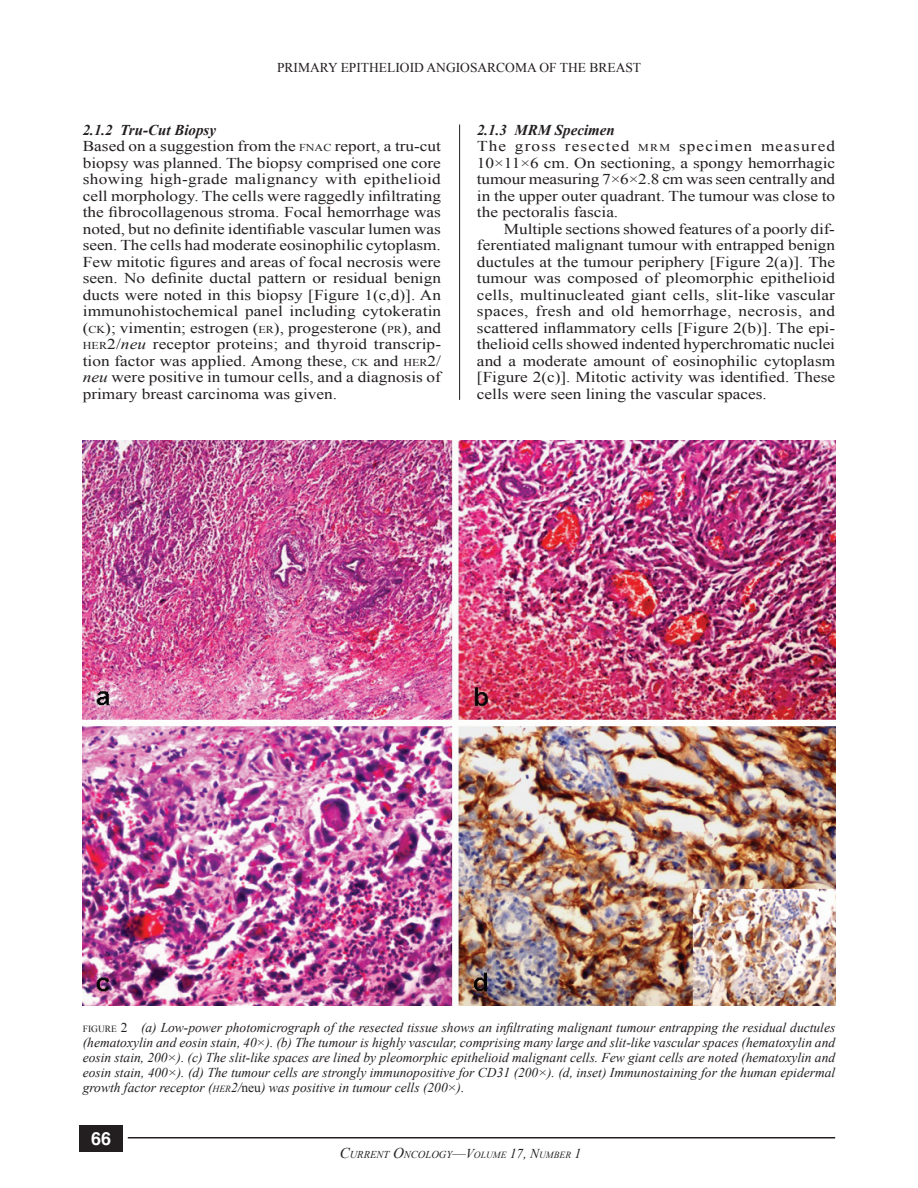
<style>
.page{position:relative;width:918px;height:1188px;background:#fff}
.page>*{position:absolute;margin:0;border:0;box-sizing:border-box;transform-origin:0 0}
.t1{font:700 18px "Helvetica";color:#fff}
.t2{font:15px/16.5px "Times New Roman";color:#231f20;scale:1.15 1}
.t3{font:italic 13.5px/15px "Times New Roman";color:#231f20;text-align:justify}
.t4{font:13.5px "Times New Roman";color:#231f20}
.t5{font:italic 10.5px "Times New Roman";color:#231f20}
.s1{font-weight:700;font-style:italic}
.s2{font-size:10.5px}
.s3{font-style:inherit}
.s4{font-style:italic}
.s5{font-style:normal;font-size:9.45px}
.s6{font-style:normal}
.s7{font-size:9.45px}
.s8{font-size:15px}
.s9{font-size:13.5px}
</style>
<div class="page">
<div style="left:80px;top:1125px;width:43px;height:27px;background:#231f20"></div>
<hr style="left:128px;top:1137px;width:707px;height:1px;background:#231f20">
<hr style="left:459px;top:125px;width:1px;height:275px;background:#231f20">
<img style="left:83px;top:441px;width:752px;height:565px">
<p class="t4" style="left:277px;top:59px;width:366px">PRIMARY EPITHELIOID ANGIOSARCOMA OF THE BREAST</p>
<p class="t2" style="left:83px;top:121px;width:313px"><span class="s1">2.1.2 Tru-Cut Biopsy<br></span>Based on a suggestion from the <span class="s2">FNAC</span> report, a tru-cut biopsy was planned. The biopsy comprised one core showing high-grade malignancy with epithelioid cell morphology. The cells were raggedly infiltrating the fibrocollagenous stroma. Focal hemorrhage was noted, but no definite identifiable vascular lumen was seen. The cells had moderate eosinophilic cytoplasm.<br>Few mitotic figures and areas of focal necrosis were seen. No definite ductal pattern or residual benign ducts were noted in this biopsy [Figure 1(c,d)]. An immunohistochemical panel including cytokeratin (<span class="s2">CK</span>); vimentin; estrogen (<span class="s2">ER</span>), progesterone (<span class="s2">PR</span>), and <span class="s2">HER</span><span class="s3">2</span>/<span class="s4">neu</span> receptor proteins; and thyroid transcrip&shy;tion factor was applied. Among these, <span class="s2">CK</span> and <span class="s2">HER</span><span class="s3">2</span>/ <span class="s4">neu</span> were positive in tumour cells, and a diagnosis of primary breast carcinoma was given.</p>
<p class="t2" style="left:477px;top:121px;width:313px"><span class="s1">2.1.3 MRM Specimen<br></span>The gross resected <span class="s2">MRM</span> specimen measured 10×11×6 cm. On sectioning, a spongy hemorrhagic tumour measuring 7×6×2.8 cm was seen centrally and in the upper outer quadrant. The tumour was close to the pectoralis fascia.</p>
<p class="t2" style="left:477px;top:220px;width:313px;text-align:justify;text-indent:27px">Multiple sections showed features of a poorly dif&shy;ferentiated malignant tumour with entrapped benign ductules at the tumour periphery [Figure 2(a)]. The tumour was composed of pleomorphic epithelioid cells, multinucleated giant cells, slit-like vascular spaces, fresh and old hemorrhage, necrosis, and scattered inflammatory cells [Figure 2(b)]. The epi&shy;thelioid cells showed indented hyperchromatic nuclei and a moderate amount of eosinophilic cytoplasm [Figure 2(c)]. Mitotic activity was identified. These cells were seen lining the vascular spaces.</p>
<p class="t3" style="left:83px;top:1020px;width:754px"><span class="s5">FIGURE</span> <span class="s6">2</span> (a) Low-power photomicrograph of the resected tissue shows an infiltrating malignant tumour entrapping the residual ductules (hematoxylin and eosin stain, 40<span class="s6">×</span>). (b) The tumour is highly vascular, comprising many large and slit-like vascular spaces (hematoxylin and eosin stain, 200<span class="s6">×</span>). (c) The slit-like spaces are lined by pleomorphic epithelioid malignant cells. Few giant cells are noted (hematoxylin and eosin stain, 400<span class="s6">×</span>). (d) The tumour cells are strongly immunopositive for CD31 (200<span class="s6">×</span>). (d, inset) Immunostaining for the human epidermal growth factor receptor (<span class="s7">HER</span><span class="s3">2</span>/<span class="s6">neu</span>) was positive in tumour cells (200<span class="s6">×</span>).</p>
<p class="t1" style="left:91px;top:1126px;width:22px">66</p>
<p class="t5" style="left:340px;top:1147px;width:243px"><span class="s8">C</span>URRENT <span class="s8">O</span>NCOLOGY<span class="s8">—</span><span class="s9">V</span><span class="s7">OLUME</span> <span class="s9">17, N</span><span class="s7">UMBER</span> <span class="s9">1</span></p>
</div>
